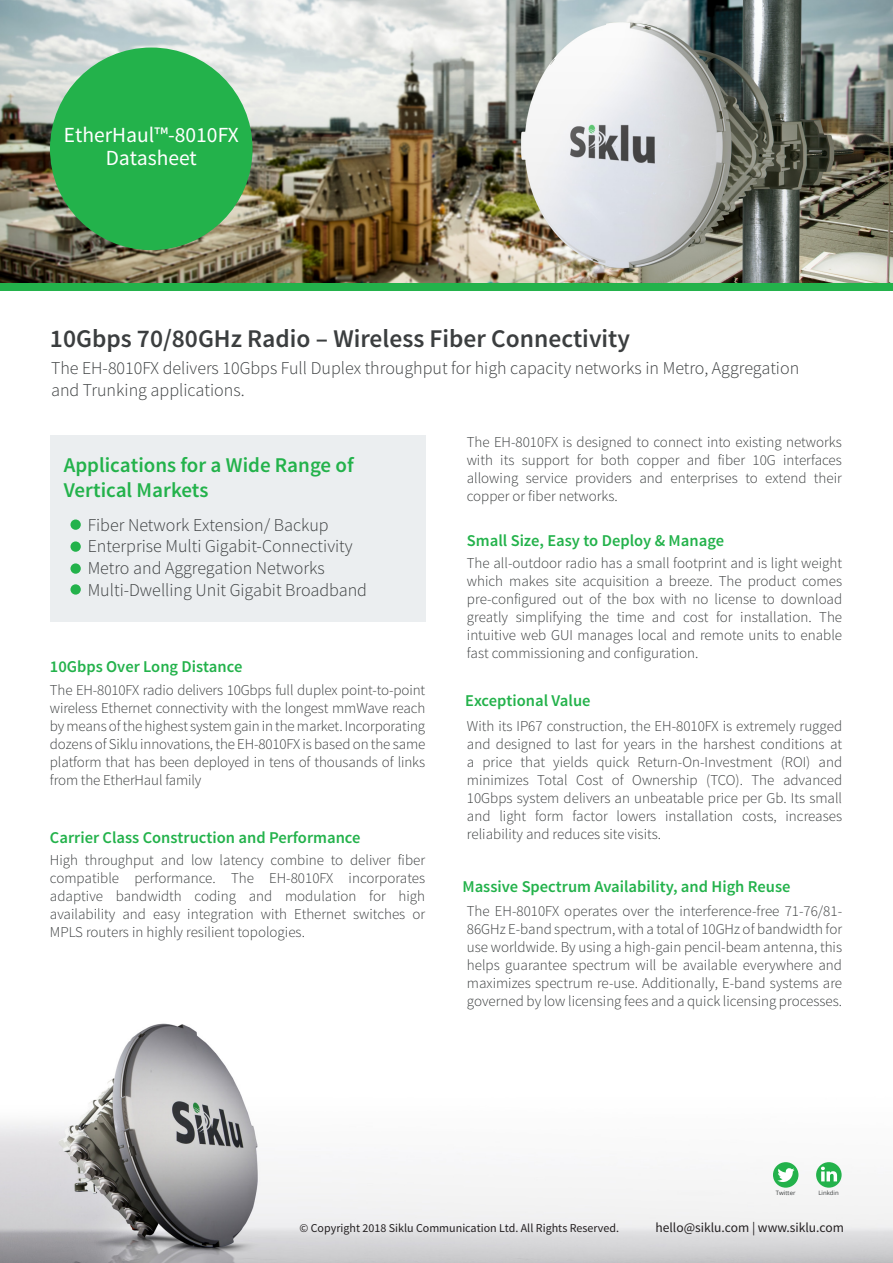
<style>
.page{position:relative;width:893px;height:1263px;background:#fff}
.page>*{position:absolute;margin:0;border:0;box-sizing:border-box;transform-origin:0 0}
.t1{font:600 25.5px "Source Sans Pro";color:#3b3e3f}
.t2{font:21.6px/22.5px "Source Sans Pro";color:#fff;text-align:center}
.t3{font:600 21px/25.2px "Source Sans Pro";color:#23b24b}
.t4{font:300 18px/21.6px "Source Sans Pro";color:#3b3e3f}
.t5{font:600 16.5px "Source Sans Pro";color:#23b24b}
.t6{font:300 15px/18px "Source Sans Pro";color:#3b3e3f;text-align:right}
.t7{font:13.5px "Source Sans Pro";color:#231f20}
.t8{font:12px "Source Sans Pro";color:#231f20}
.t9{font:6px "Open Sans";color:#3b3e3f}
</style>
<div class="page">
<img style="left:0;top:0;width:893px;height:283px">
<img style="left:0;top:1023px;width:893px;height:240px">
<div style="left:0;top:283px;width:893px;height:7px;background:#23b24b"></div>
<div style="left:50px;top:48px;width:203px;height:202px;background:#23b24b;border-radius:50%"></div>
<svg style="left:816px;top:1162px;width:26px;height:26px"></svg>
<svg style="left:821px;top:1167px;width:16px;height:14px"></svg>
<div style="left:773px;top:1162px;width:25px;height:26px;background:#23b24b;border-radius:50%"></div>
<svg style="left:777px;top:1168px;width:17px;height:14px"></svg>
<div style="left:50px;top:436px;width:375px;height:186px;background:#ebeef0"></div>
<div style="left:70px;top:519px;width:11px;height:11px;background:#23b24b;border-radius:50%"></div>
<div style="left:70px;top:541px;width:11px;height:11px;background:#23b24b;border-radius:50%"></div>
<div style="left:70px;top:563px;width:11px;height:11px;background:#23b24b;border-radius:50%"></div>
<div style="left:70px;top:584px;width:11px;height:11px;background:#23b24b;border-radius:50%"></div>
<h2 class="t2" style="left:64px;top:124px;width:176px">EtherHaul™-8010FX<br>Datasheet</h2>
<h1 class="t1" style="left:50px;top:322px;width:582px">10Gbps 70/80GHz Radio – Wireless Fiber Connectivity</h1>
<p class="t4" style="left:51px;top:357px;width:750px">The EH-8010FX delivers 10Gbps Full Duplex throughput for high capacity networks in Metro, Aggregation and Trunking applications.</p>
<h3 class="t3" style="left:64px;top:453px;width:291px">Applications for a Wide Range of<br>Vertical Markets</h3>
<p class="t4" style="left:88px;top:514px;width:281px">Fiber Network Extension/ Backup Enterprise Multi Gigabit-Connectivity Metro and Aggregation Networks Multi-Dwelling Unit Gigabit Broadband</p>
<p class="t5" style="left:50px;top:656px;width:194px">10Gbps Over Long Distance</p>
<p class="t6" style="left:50px;top:681px;width:377px;text-align:justify">The EH-8010FX radio delivers 10Gbps full duplex point t o- -point wireless Ethernet connectivity with the longest mmWave reach bymeansofthehighestsystemgaininthemarket.Incorporating dozens of Siklu innovations, the EH-8010FX is based on the same platform that has been deployed in tens of thousands of links from the EtherHaul family</p>
<p class="t5" style="left:50px;top:827px;width:312px">Carrier Class Construction and Performance</p>
<p class="t6" style="left:467px;top:433px;width:377px">The EH-8010FX is designed to connect into existing networks interfaces</p>
<p class="t6" style="left:577px;top:451px;width:18px">for</p>
<p class="t6" style="left:718px;top:451px;width:29px">fiber</p>
<p class="t6" style="left:467px;top:451px;width:28px">with</p>
<p class="t6" style="left:601px;top:451px;width:30px">both</p>
<p class="t6" style="left:687px;top:451px;width:25px">and</p>
<p class="t6" style="left:500px;top:451px;width:16px">its</p>
<p class="t6" style="left:752px;top:451px;width:25px">10G</p>
<p class="t6" style="left:522px;top:451px;width:49px">support</p>
<p class="t6" style="left:637px;top:451px;width:44px">copper</p>
<p class="t6" style="left:467px;top:469px;width:153px;text-align:left">allowing<br>copper or fiber networks.</p>
<p class="t6" style="left:575px;top:469px;width:58px">providers</p>
<p class="t6" style="left:526px;top:469px;width:44px">service</p>
<p class="t6" style="left:639px;top:469px;width:25px">and</p>
<p class="t6" style="left:670px;top:469px;width:69px">enterprises</p>
<p class="t6" style="left:745px;top:469px;width:14px">to</p>
<p class="t6" style="left:765px;top:469px;width:43px">extend</p>
<p class="t6" style="left:814px;top:469px;width:30px">their</p>
<p class="t5" style="left:467px;top:530px;width:259px">Small Size, Easy to Deploy &amp; Manage</p>
<p class="t6" style="left:467px;top:554px;width:377px">The all-outdoor radio has a small footprint and is light weight which makes site acquisition a breeze. The product comes pre-configured out of the box with no license to download The</p>
<p class="t6" style="left:516px;top:608px;width:68px">simplifying</p>
<p class="t6" style="left:716px;top:608px;width:18px">for</p>
<p class="t6" style="left:467px;top:608px;width:377px;text-align:left">greatly<br>intuitive web GUI manages local and remote units to enable fast commissioning and configuration.</p>
<p class="t6" style="left:589px;top:608px;width:21px">the</p>
<p class="t6" style="left:652px;top:608px;width:25px">and</p>
<p class="t6" style="left:740px;top:608px;width:73px">installation.</p>
<p class="t6" style="left:617px;top:608px;width:29px">time</p>
<p class="t6" style="left:683px;top:608px;width:27px">cost</p>
<p class="t5" style="left:465px;top:690px;width:127px">Exceptional Value</p>
<p class="t6" style="left:467px;top:717px;width:377px">With its IP67 construction, the EH-8010FX is extremely rugged and designed to last for years in the harshest conditions at and</p>
<p class="t6" style="left:781px;top:753px;width:31px">(ROI)</p>
<p class="t6" style="left:520px;top:753px;width:26px">that</p>
<p class="t6" style="left:553px;top:753px;width:37px">yields</p>
<p class="t6" style="left:596px;top:753px;width:35px">quick</p>
<p class="t6" style="left:482px;top:753px;width:32px">price</p>
<p class="t6" style="left:637px;top:753px;width:137px">Return-On-Investment</p>
<p class="t6" style="left:467px;top:753px;width:9px">a</p>
<p class="t6" style="left:612px;top:771px;width:13px">of</p>
<p class="t6" style="left:706px;top:771px;width:38px">(TCO .)</p>
<p class="t6" style="left:537px;top:771px;width:32px">Total</p>
<p class="t6" style="left:632px;top:771px;width:67px">Ownership</p>
<p class="t6" style="left:751px;top:771px;width:24px">The</p>
<p class="t6" style="left:783px;top:771px;width:61px">advanced</p>
<p class="t6" style="left:467px;top:771px;width:63px">minimizes</p>
<p class="t6" style="left:467px;top:789px;width:377px">10Gbps system delivers an unbeatable price per Gb. Its small</p>
<p class="t6" style="left:785px;top:807px;width:58px">increases</p>
<p class="t6" style="left:576px;top:771px;width:29px">Cost</p>
<p class="t6" style="left:535px;top:807px;width:30px">form</p>
<p class="t6" style="left:573px;top:807px;width:37px">factor</p>
<p class="t6" style="left:467px;top:807px;width:196px;text-align:left">and<br>reliability and reduces site visits.</p>
<p class="t6" style="left:499px;top:807px;width:28px">light</p>
<p class="t6" style="left:617px;top:807px;width:41px">lowers</p>
<p class="t6" style="left:665px;top:807px;width:70px">installation</p>
<p class="t6" style="left:742px;top:807px;width:36px">costs,</p>
<p class="t6" style="left:50px;top:851px;width:377px">High throughput and low latency combine to deliver fiber incorporates</p>
<p class="t6" style="left:134px;top:869px;width:83px">performance.</p>
<p class="t6" style="left:50px;top:869px;width:71px">compatible</p>
<p class="t6" style="left:231px;top:869px;width:24px">The</p>
<p class="t6" style="left:269px;top:869px;width:66px">EH-8010FX</p>
<p class="t5" style="left:462px;top:876px;width:330px">Massive Spectrum Availability, and High Reuse</p>
<p class="t6" style="left:369px;top:887px;width:18px">for</p>
<p class="t6" style="left:50px;top:887px;width:55px">adaptive</p>
<p class="t6" style="left:116px;top:887px;width:68px">bandwidth</p>
<p class="t6" style="left:195px;top:887px;width:43px">coding</p>
<p class="t6" style="left:249px;top:887px;width:25px">and</p>
<p class="t6" style="left:285px;top:887px;width:73px">modulation</p>
<p class="t6" style="left:399px;top:887px;width:28px">high</p>
<p class="t6" style="left:50px;top:905px;width:257px;text-align:left">availability<br>MPLS routers in highly resilient topologies.</p>
<p class="t6" style="left:467px;top:902px;width:377px;text-align:justify">The EH-8010FX operates over the interference-free 71-76/81- 86GHz -E band spectrum, with a total of 10GHz of bandwidth for use worldwide. By using a high-gain pencil-beam antenna, this helps guarantee spectrum will be available everywhere and maximizes spectrum re-use. Additionally -E, band systems are governed by low licensing fees and a quick licensing processes.</p>
<p class="t6" style="left:122px;top:905px;width:25px">and</p>
<p class="t6" style="left:261px;top:905px;width:28px">with</p>
<p class="t6" style="left:294px;top:905px;width:53px">Ethernet</p>
<p class="t6" style="left:353px;top:905px;width:54px">switches</p>
<p class="t6" style="left:187px;top:905px;width:68px">integration</p>
<p class="t6" style="left:153px;top:905px;width:29px">easy</p>
<p class="t6" style="left:412px;top:905px;width:14px">or</p>
<p class="t8" style="left:299px;top:1220px;width:321px">© Copyright 2018 Siklu Communication Ltd. All Rights Reserved.</p>
<p class="t9" style="left:776px;top:1189px;width:21px">Twitter</p>
<p class="t9" style="left:818px;top:1189px;width:22px">Linkdin</p>
<p class="t7" style="left:655px;top:1219px;width:190px">hello@siklu.com | www.siklu.com</p>
</div>
